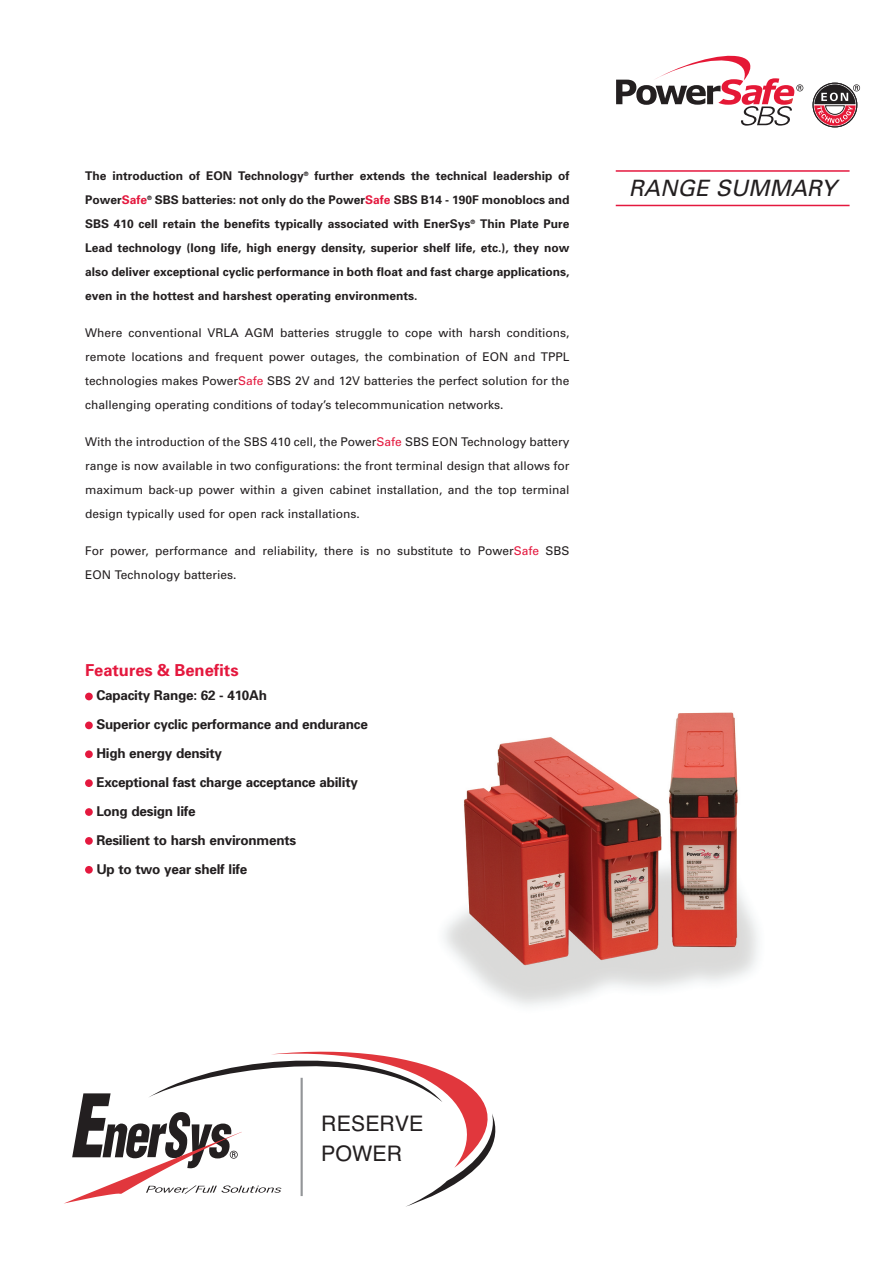
<style>
.page{position:relative;width:893px;height:1263px;background:#fff}
.page>*{position:absolute;margin:0;border:0;box-sizing:border-box;transform-origin:0 0}
.t1{font:italic 22.5px "Univers";color:#231f20}
.t2{font:21.45px/29.5px "Helvetica";color:#231f20}
.t3{font:700 16.5px "Univers";color:#e4183e}
.t4{font:700 13.5px/29px "Univers";letter-spacing:-.015em;color:#231f20}
.t5{font:12px/24px "Univers";color:#231f20;text-align:justify}
.t6{font:700 12px/24px "Univers";color:#231f20;text-align:justify}
.s1{color:#e4183e}
</style>
<div class="page">
<div style="left:85px;top:693px;width:8px;height:7px;background:#e4183e;border-radius:50%"></div>
<div style="left:85px;top:866px;width:8px;height:8px;background:#e4183e;border-radius:50%"></div>
<div style="left:85px;top:750px;width:8px;height:8px;background:#e4183e;border-radius:50%"></div>
<div style="left:85px;top:808px;width:8px;height:8px;background:#e4183e;border-radius:50%"></div>
<div style="left:85px;top:779px;width:8px;height:8px;background:#e4183e;border-radius:50%"></div>
<div style="left:85px;top:837px;width:8px;height:8px;background:#e4183e;border-radius:50%"></div>
<div style="left:85px;top:721px;width:8px;height:8px;background:#e4183e;border-radius:50%"></div>
<div style="left:813px;top:83px;width:44px;height:44px;border:1px solid #231f20;border-radius:50%"></div>
<svg style="left:616px;top:56px;width:187px;height:70px"></svg>
<svg style="left:814px;top:84px;width:46px;height:42px"></svg>
<hr style="left:616px;top:170px;width:234px;height:2px;background:#e4183e">
<hr style="left:616px;top:205px;width:234px;height:1px;background:#e4183e">
<img style="left:444px;top:712px;width:315px;height:294px">
<svg style="left:64px;top:1052px;width:431px;height:155px"></svg>
<p class="t6" style="left:85px;top:165px;width:486px">The introduction of EON Technology<sup>®</sup> further extends the technical leadership of Power<span class="s1">Safe</span><sup>®</sup> SBS batteries: not only do the Power<span class="s1">Safe</span> SBS B14 - 190F monoblocs and SBS 410 cell retain the benefits typically associated with EnerSys<sup>®</sup> Thin Plate Pure Lead technology (long life, high energy density, superior shelf life, etc.), they now also deliver exceptional cyclic performance in both float and fast charge applications, even in the hottest and harshest operating environments.</p>
<p class="t5" style="left:85px;top:322px;width:486px">Where conventional VRLA AGM batteries struggle to cope with harsh conditions, remote locations and frequent power outages, the combination of EON and TPPL technologies makes Power<span class="s1">Safe</span> SBS 2V and 12V batteries the perfect solution for the challenging operating conditions of today’s telecommunication networks.</p>
<p class="t5" style="left:85px;top:431px;width:486px">With the introduction of the SBS 410 cell, the Power<span class="s1">Safe</span> SBS EON Technology battery range is now available in two configurations: the front terminal design that allows for maximum back-up power within a given cabinet installation, and the top terminal design typically used for open rack installations.</p>
<p class="t5" style="left:85px;top:539px;width:486px">For power, performance and reliability, there is no substitute to Power<span class="s1">Safe</span> SBS<br>EON Technology batteries.</p>
<h3 class="t3" style="left:85px;top:664px;width:155px">Features &amp; Benefits</h3>
<p class="t4" style="left:96px;top:682px;width:273px">Capacity Range: 62 - 410Ah<br>Superior cyclic performance and endurance<br>High energy density<br>Exceptional fast charge acceptance ability<br>Long design life<br>Resilient to harsh environments<br>Up to two year shelf life</p>
<h1 class="t1" style="left:629px;top:179px;width:209px">RANGE SUMMARY</h1>
<h2 class="t2" style="left:321px;top:1109px;width:104px">RESERVE<br>POWER</h2>
</div>
